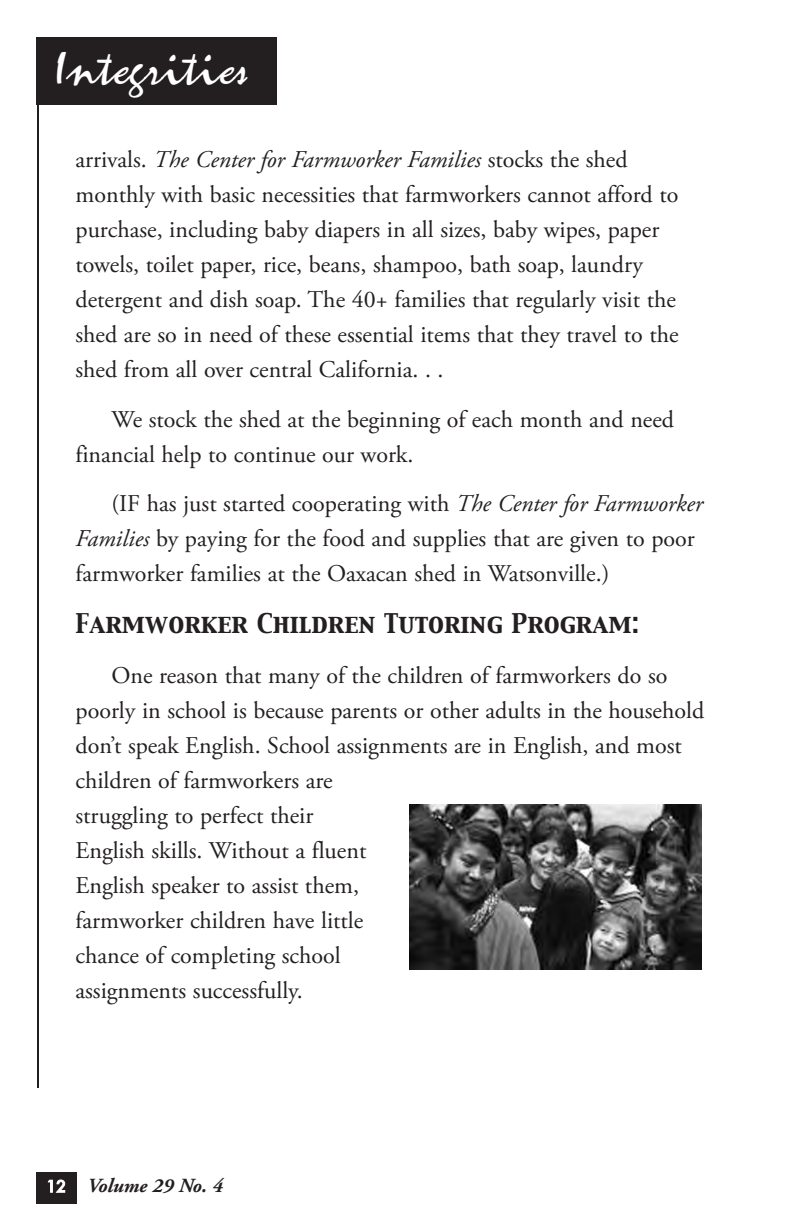
<style>
.page{position:relative;width:792px;height:1224px;background:#fff}
.page>*{position:absolute;margin:0;border:0;box-sizing:border-box;transform-origin:0 0}
.t1{font:48px "Zephyr Script";color:#fff}
.t2{font:24px/35px "Adobe Garamond Pro";color:#231f20}
.t3{font:24px "Capitals";color:#231f20}
.t4{font:italic 700 20px "Adobe Garamond Pro";color:#231f20}
.s1{font-style:italic}
.s2{font-family:"Futura";font-weight:500;font-style:normal;font-size:16px;color:#fff}
</style>
<div class="page">
<hr style="left:37px;top:85px;width:2px;height:1003px;background:#231f20">
<div style="left:36px;top:1172px;width:40px;height:32px;background:#231f20"></div>
<div style="left:37px;top:37px;width:240px;height:68px;background:#231f20"></div>
<img style="left:409px;top:804px;width:292px;height:165px">
<h1 class="t1" style="left:54px;top:38px;width:194px">Integrities</h1>
<p class="t2" style="left:76px;top:144px;width:605px">arrivals. <span class="s1">The Center for Farmworker Families</span> stocks the shed monthly with basic necessities that farmworkers cannot afford to purchase, including baby diapers in all sizes, baby wipes, paper towels, toilet paper, rice, beans, shampoo, bath soap, laundry detergent and dish soap. The 40+ families that regularly visit the shed are so in need of these essential items that they travel to the shed from all over central California. . .</p>
<p class="t2" style="left:76px;top:404px;width:600px;text-indent:36px">We stock the shed at the beginning of each month and need financial help to continue our work.</p>
<p class="t2" style="left:76px;top:488px;width:629px;text-indent:36px">(IF has just started cooperating with <span class="s1">The Center for Farmworker<br>Families</span> by paying for the food and supplies that are given to poor farmworker families at the Oaxacan shed in Watsonville.)</p>
<p class="t3" style="left:76px;top:607px;width:565px">Farmworker Children Tutoring Program:</p>
<p class="t2" style="left:76px;top:660px;width:630px;text-indent:36px">One reason that many of the children of farmworkers do so poorly in school is because parents or other adults in the household don’t speak English. School assignments are in English, and most children of farmworkers are<br>struggling to perfect their<br>English skills. Without a fluent<br>English speaker to assist them,<br>farmworker children have little<br>chance of completing school<br>assignments successfully.</p>
<p class="t4" style="left:46px;top:1177px;width:178px"><span class="s2">12</span> Volume 29 No. 4</p>
</div>
